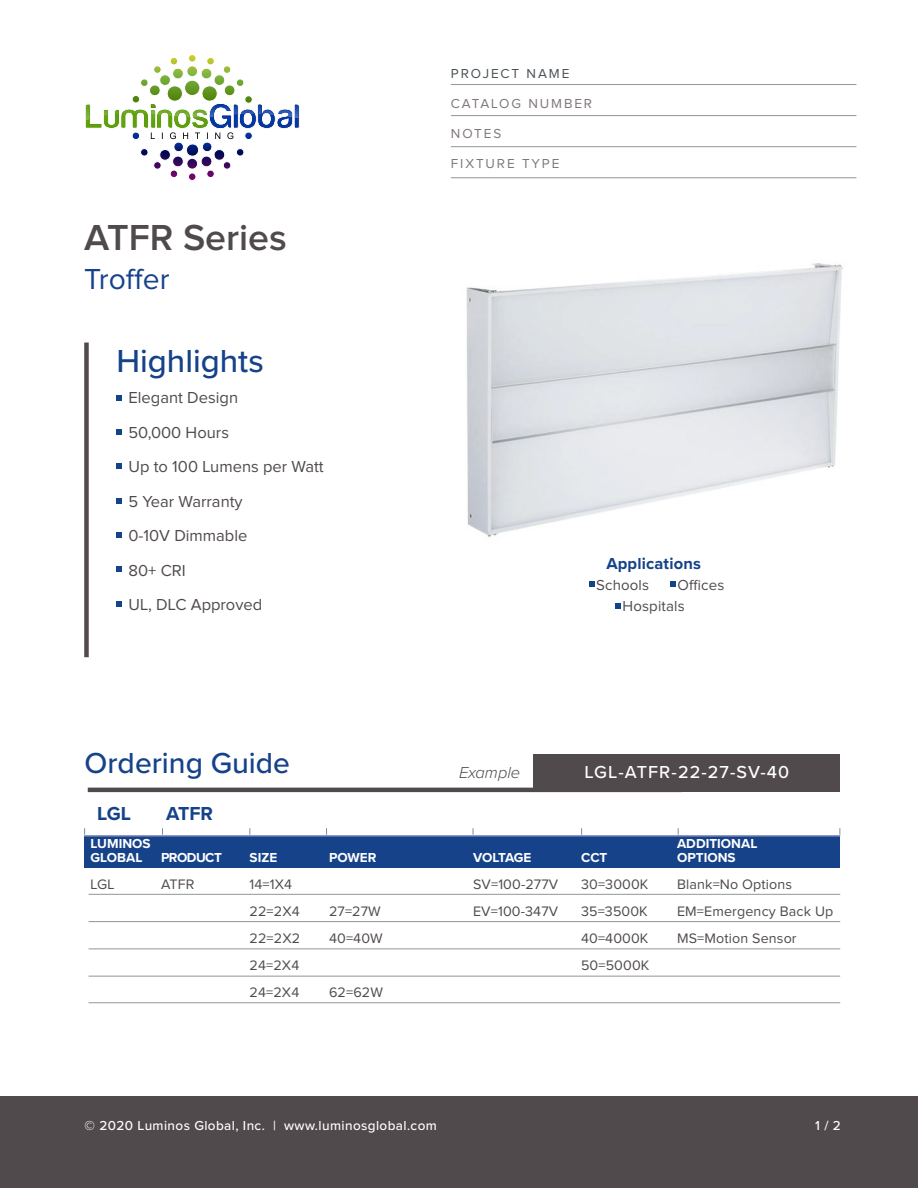
<style>
.page{position:relative;width:918px;height:1188px;background:#fff}
.page>*{position:absolute;margin:0;border:0;box-sizing:border-box;transform-origin:0 0}
.t1{font:600 37.5px "Proxima Nova";color:#504a4d}
.t2{font:500 33px "Proxima Nova";color:#16428a}
.t3{font:500 30px "Proxima Nova";color:#16428a}
.t4{font:30px "Proxima Nova";color:#16428a}
.t5{font:700 19.5px "Proxima Nova";color:#16428a}
.t6{font:500 18px "Proxima Nova";letter-spacing:.06em;color:#fff}
.t7{font:16.5px/34.5px "Proxima Nova";color:#504a4d}
.t8{font:700 16.5px "Proxima Nova";letter-spacing:.01em;color:#16428a}
.t9{font:italic 300 16.5px "Proxima Nova";color:#504a4d}
.t10{font:15px/21px "Proxima Nova";letter-spacing:.01em;color:#504a4d}
.t11{font:14.25px "Proxima Nova";letter-spacing:.01em;color:#504a4d}
.t12{font:500 13.5px "Proxima Nova";letter-spacing:.03em;color:#fff}
.t13{font:700 13.5px "Proxima Nova";color:#fff}
.t14{font:13.5px "Proxima Nova";letter-spacing:.14em;color:#7e7778}
.t15{font:13.5px "Proxima Nova";letter-spacing:.14em;color:#495154}
.t16{font:700 13.5px "Proxima Nova";letter-spacing:-.04em;color:#fff}
.t17{font:700 13.5px "Proxima Nova";letter-spacing:-.025em;color:#fff}
</style>
<div class="page">
<img style="left:466px;top:263px;width:377px;height:275px">
<div style="left:84px;top:837px;width:756px;height:31px;background:#16428a"></div>
<hr style="left:88px;top:788px;width:594px;height:4px;background:#504a4d">
<div style="left:534px;top:755px;width:306px;height:37px;background:#504a4d"></div>
<div style="left:0;top:1096px;width:918px;height:92px;background:#504a4d"></div>
<hr style="left:84px;top:835px;width:756px;height:2px;background:#7f87b7">
<div style="left:84px;top:343px;width:5px;height:314px;background:#504a4d"></div>
<svg style="left:116px;top:395px;width:6px;height:5px"></svg>
<svg style="left:116px;top:429px;width:6px;height:6px"></svg>
<svg style="left:116px;top:464px;width:6px;height:5px"></svg>
<svg style="left:116px;top:498px;width:6px;height:5px"></svg>
<svg style="left:116px;top:567px;width:6px;height:5px"></svg>
<svg style="left:116px;top:532px;width:6px;height:6px"></svg>
<svg style="left:116px;top:601px;width:6px;height:5px"></svg>
<hr style="left:451px;top:84px;width:405px;height:1px;background:#939598">
<hr style="left:451px;top:115px;width:405px;height:1px;background:#939598">
<hr style="left:451px;top:146px;width:405px;height:1px;background:#939598">
<hr style="left:451px;top:177px;width:405px;height:1px;background:#939598">
<hr style="left:89px;top:921px;width:751px;height:1px;background:#939598">
<hr style="left:89px;top:894px;width:751px;height:1px;background:#939598">
<hr style="left:89px;top:948px;width:751px;height:1px;background:#939598">
<hr style="left:89px;top:976px;width:751px;height:1px;background:#939598">
<svg style="left:589px;top:582px;width:5px;height:5px"></svg>
<svg style="left:670px;top:582px;width:5px;height:5px"></svg>
<svg style="left:616px;top:603px;width:5px;height:6px"></svg>
<svg style="left:85px;top:54px;width:215px;height:127px"></svg>
<hr style="left:89px;top:1002px;width:751px;height:1px;background:#939598">
<h1 class="t1" style="left:84px;top:221px;width:204px">ATFR Series</h1>
<h3 class="t4" style="left:84px;top:266px;width:87px">Troffer</h3>
<h2 class="t2" style="left:116px;top:336px;width:149px">Highlights</h2>
<p class="t7" style="left:128px;top:381px;width:197px">Elegant Design<br>50,000 Hours<br>Up to 100 Lumens per Watt<br>5 Year Warranty<br>0-10V Dimmable<br>80+ CRI<br>UL, DLC Approved</p>
<h3 class="t3" style="left:85px;top:740px;width:207px">Ordering Guide</h3>
<h3 class="t5" style="left:97px;top:802px;width:35px">LGL</h3>
<h3 class="t5" style="left:166px;top:802px;width:49px">ATFR</h3>
<p class="t15" style="left:451px;top:67px;width:120px">PROJECT NAME</p>
<p class="t14" style="left:451px;top:97px;width:143px">CATALOG NUMBER</p>
<p class="t14" style="left:451px;top:127px;width:52px">NOTES</p>
<p class="t14" style="left:451px;top:157px;width:110px">FIXTURE TYPE</p>
<p class="t9" style="left:459px;top:760px;width:63px">Example</p>
<p class="t8" style="left:606px;top:553px;width:96px">Applications</p>
<p class="t10" style="left:596px;top:575px;width:54px">Schools</p>
<p class="t10" style="left:623px;top:575px;width:103px;text-indent:55px">Offices<br>Hospitals</p>
<p class="t6" style="left:584px;top:759px;width:206px">LGL-ATFR-22-27-SV-40</p>
<p class="t13" style="left:91px;top:836px;width:62px">LUMINOS</p>
<p class="t13" style="left:677px;top:836px;width:82px">ADDITIONAL</p>
<p class="t13" style="left:91px;top:849px;width:53px">GLOBAL</p>
<p class="t16" style="left:161px;top:849px;width:62px">PRODUCT</p>
<p class="t13" style="left:250px;top:849px;width:29px">SIZE</p>
<p class="t13" style="left:329px;top:849px;width:49px">POWER</p>
<p class="t17" style="left:473px;top:849px;width:60px">VOLTAGE</p>
<p class="t13" style="left:581px;top:849px;width:28px">CCT</p>
<p class="t13" style="left:677px;top:849px;width:60px">OPTIONS</p>
<p class="t11" style="left:91px;top:877px;width:26px">LGL</p>
<p class="t11" style="left:161px;top:877px;width:35px">ATFR</p>
<p class="t11" style="left:250px;top:877px;width:44px">14=1X4</p>
<p class="t11" style="left:473px;top:877px;width:87px">SV=100-277V</p>
<p class="t11" style="left:581px;top:877px;width:69px">30=3000K</p>
<p class="t11" style="left:677px;top:877px;width:117px">Blank=No Options</p>
<p class="t11" style="left:250px;top:904px;width:52px">22=2X4</p>
<p class="t11" style="left:329px;top:904px;width:53px">27=27W</p>
<p class="t11" style="left:473px;top:904px;width:87px">EV=100-347V</p>
<p class="t11" style="left:581px;top:904px;width:68px">35=3500K</p>
<p class="t11" style="left:677px;top:904px;width:158px">EM=Emergency Back Up</p>
<p class="t11" style="left:250px;top:931px;width:52px">22=2X2</p>
<p class="t11" style="left:329px;top:931px;width:55px">40=40W</p>
<p class="t11" style="left:581px;top:931px;width:69px">40=4000K</p>
<p class="t11" style="left:677px;top:931px;width:121px">MS=Motion Sensor</p>
<p class="t11" style="left:250px;top:958px;width:51px">24=2X4</p>
<p class="t11" style="left:581px;top:958px;width:70px">50=5000K</p>
<p class="t11" style="left:250px;top:985px;width:51px">24=2X4</p>
<p class="t11" style="left:329px;top:985px;width:56px">62=62W</p>
<p class="t12" style="left:85px;top:1115px;width:354px">© 2020 Luminos Global, Inc. | www.luminosglobal.com</p>
<p class="t12" style="left:815px;top:1115px;width:27px">1 / 2</p>
</div>
